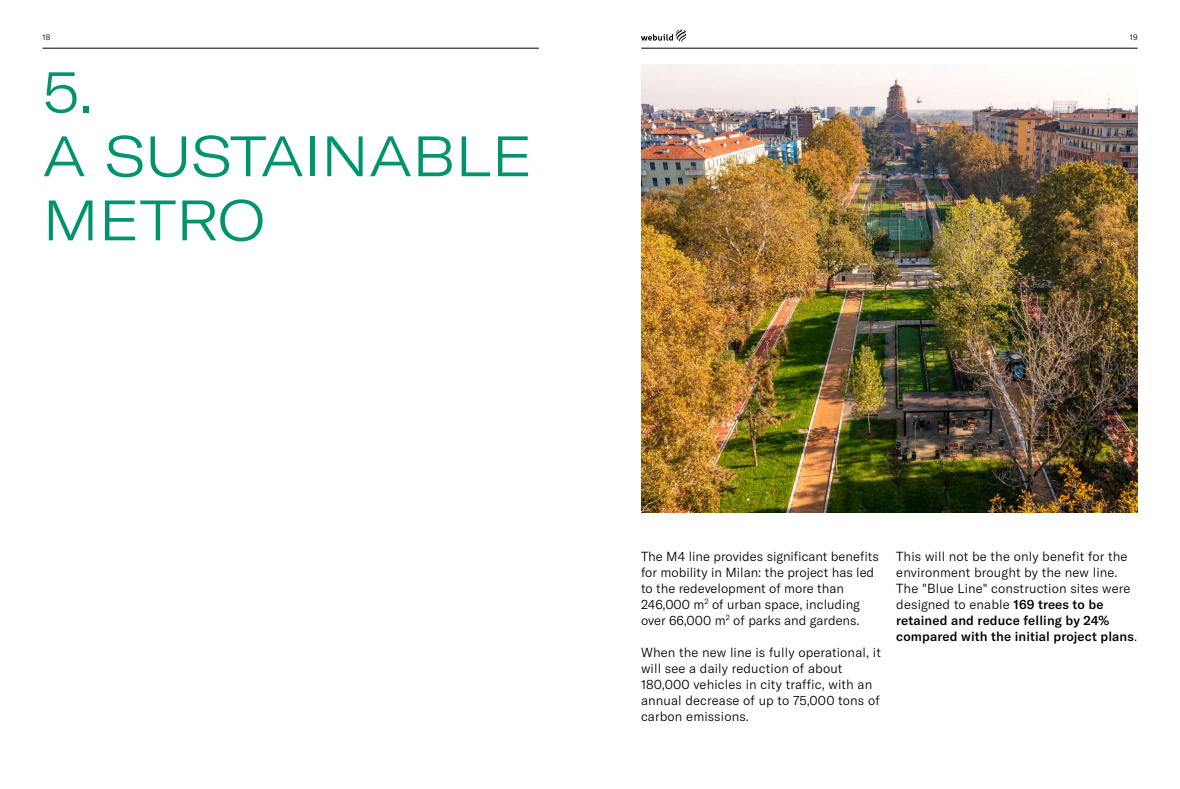
<style>
.page{position:relative;width:1180px;height:789px;background:#fff}
.page>*{position:absolute;margin:0;border:0;box-sizing:border-box;transform-origin:0 0}
.t1{font:300 expanded 56px/64px "GT America";color:#00946e}
.t2{font:300 13px/16px "GT America";letter-spacing:.01em;color:#000}
.t3{font:300 8px "GT America";color:#000}
.s1{font-weight:500}
</style>
<div class="page">
<svg style="left:641px;top:29px;width:45px;height:13px"></svg>
<hr style="left:641px;top:48px;width:496px;height:1px;background:#000">
<hr style="left:43px;top:48px;width:496px;height:1px;background:#000">
<img style="left:641px;top:64px;width:496px;height:448px">
<p class="t3" style="left:43px;top:33px;width:9px">18</p>
<p class="t3" style="left:1129px;top:33px;width:9px">19</p>
<h1 class="t1" style="left:43px;top:60px;width:491px">5.<br>A SUSTAINABLE<br>METRO</h1>
<p class="t2" style="left:641px;top:547px;width:239px">The M4 line provides significant benefits for mobility in Milan: the project has led to the redevelopment of more than 246,000 m<sup>2</sup> of urban space, including over 66,000 m<sup>2</sup> of parks and gardens.</p>
<p class="t2" style="left:641px;top:643px;width:241px">When the new line is fully operational, it will see a daily reduction of about 180,000 vehicles in city traffic, with an annual decrease of up to 75,000 tons of carbon emissions.</p>
<p class="t2" style="left:896px;top:547px;width:242px">This will not be the only benefit for the environment brought by the new line.<br>The "Blue Line" construction sites were designed to enable <span class="s1">169 trees to be retained and reduce felling by 24% compared with the initial project plans</span>.</p>
</div>
